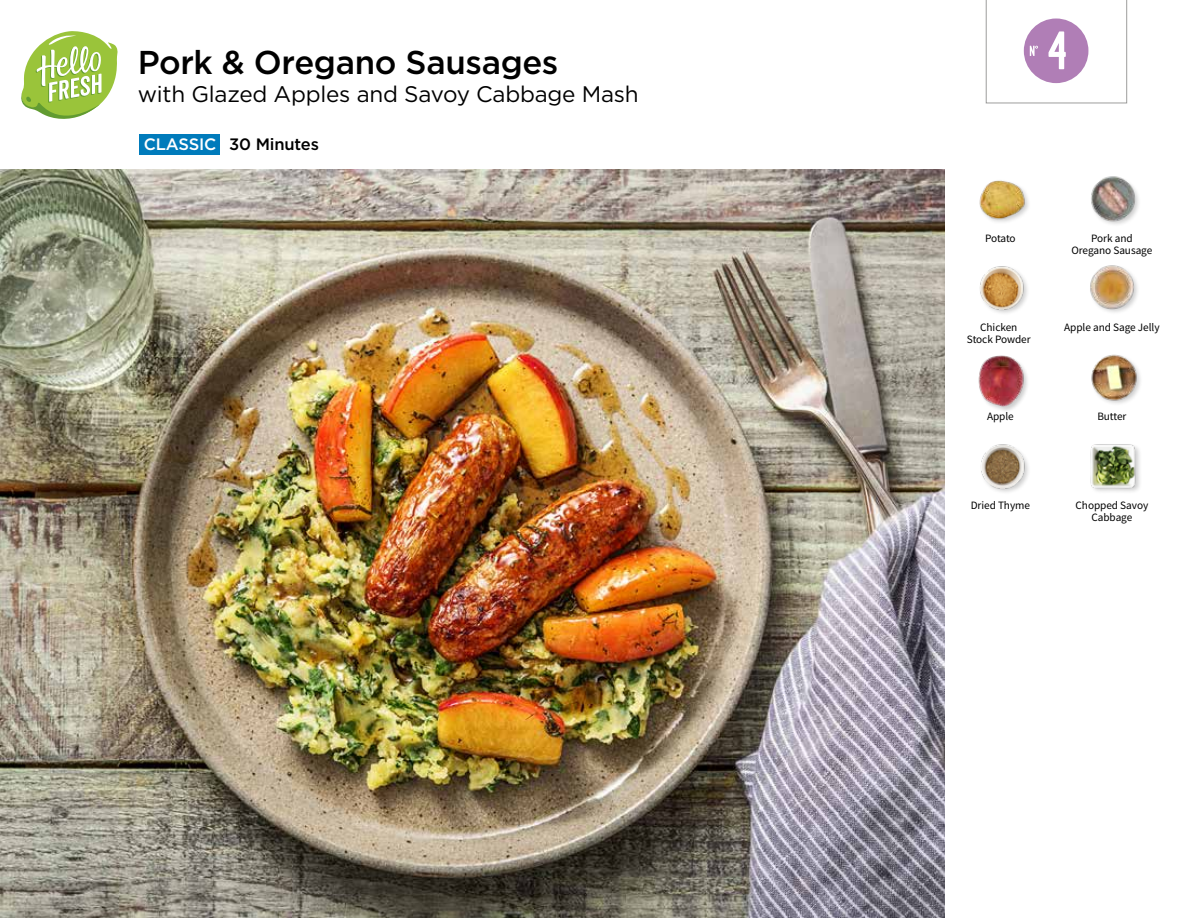
<style>
.page{position:relative;width:1188px;height:918px;background:#fff}
.page>*{position:absolute;margin:0;border:0;box-sizing:border-box;transform-origin:0 0}
.t1{font:54px "Kapra";color:#fff}
.t2{font:500 33px "Gotham";letter-spacing:-.01em;color:#000}
.t3{font:22.5px "Gotham";letter-spacing:-.01em;color:#000}
.t4{font:500 16.5px "Gotham";letter-spacing:-.01em;color:#000}
.t5{font:11.25px/12px "Source Sans Pro";letter-spacing:-.005em;color:#000;text-align:center}
.s1{color:#fff}
</style>
<div class="page">
<svg style="left:219px;top:134px;width:1px;height:20px"></svg>
<svg style="left:21px;top:31px;width:97px;height:88px"></svg>
<img style="left:0;top:170px;width:945px;height:748px">
<div style="left:139px;top:134px;width:80px;height:20px;background:#007bbb"></div>
<img style="left:1090px;top:444px;width:50px;height:48px">
<img style="left:981px;top:444px;width:48px;height:48px">
<div style="left:978px;top:355px;width:52px;height:58px;background:#000;opacity:.2"></div>
<img style="left:978px;top:355px;width:51px;height:53px">
<img style="left:1091px;top:354px;width:50px;height:50px">
<img style="left:1090px;top:265px;width:48px;height:48px">
<img style="left:980px;top:266px;width:48px;height:47px">
<img style="left:979px;top:180px;width:50px;height:42px">
<img style="left:1091px;top:176px;width:48px;height:49px">
<svg style="left:986px;top:0;width:141px;height:104px"></svg>
<h2 class="t2" style="left:138px;top:41px;width:422px">Pork &amp; Oregano Sausages</h2>
<h3 class="t3" style="left:138px;top:82px;width:502px">with Glazed Apples and Savoy Cabbage Mash</h3>
<h3 class="t4" style="left:144px;top:133px;width:177px"><span class="s1">CLASSIC</span> 30 Minutes</h3>
<h1 class="t1" style="left:1048px;top:19px;width:21px">4</h1>
<p class="t5" style="left:985px;top:232px;width:32px">Potato</p>
<p class="t5" style="left:1071px;top:232px;width:82px">Pork and<br>Oregano Sausage</p>
<p class="t5" style="left:980px;top:321px;width:39px">Chicken</p>
<p class="t5" style="left:1064px;top:321px;width:97px">Apple and Sage Jelly</p>
<p class="t5" style="left:967px;top:333px;width:65px">Stock Powder</p>
<p class="t5" style="left:987px;top:410px;width:28px">Apple</p>
<p class="t5" style="left:1097px;top:410px;width:31px">Butter</p>
<p class="t5" style="left:971px;top:499px;width:61px">Dried Thyme</p>
<p class="t5" style="left:1076px;top:499px;width:74px">Chopped Savoy<br>Cabbage</p>
</div>
